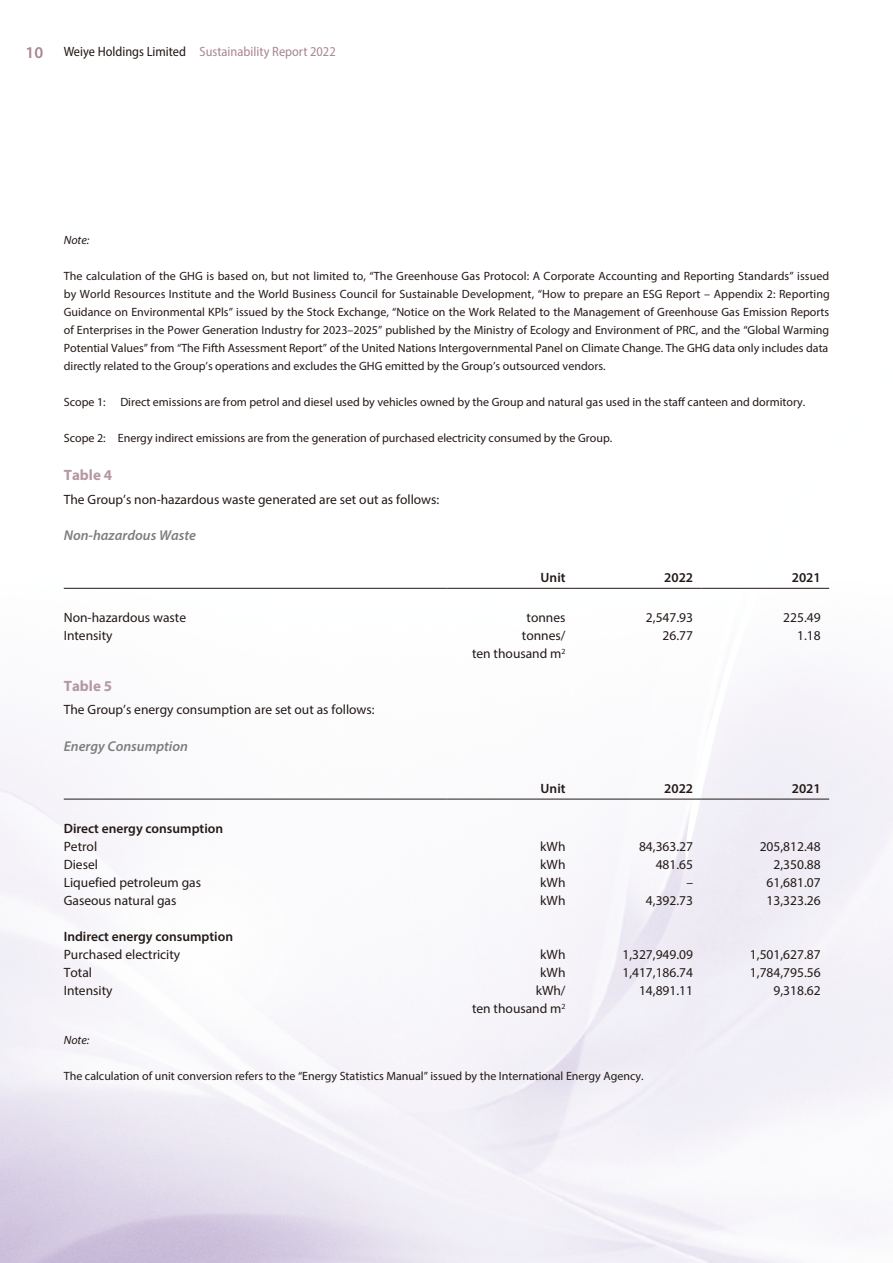
<style>
.page{position:relative;width:893px;height:1263px;background:#fff}
.page>*{position:absolute;margin:0;border:0;box-sizing:border-box;transform-origin:0 0}
.t1{font:700 15px "Myriad Pro";color:#b598a1}
.t2{font:italic 600 14.25px "Myriad Pro";color:#7e7e7e}
.t3{font:13.5px/18px "Myriad Pro";color:#231916;text-align:right}
.t4{font:600 13.5px "Myriad Pro";color:#231916}
.t5{font:semi-condensed 13.5px "Myriad Pro";color:#a88791}
.t6{font:12px/18px "Myriad Pro";color:#231916;text-align:justify}
.t7{font:italic 12px "Myriad Pro";color:#231916}
.s1{font-weight:600;font-stretch:normal;font-size:16.5px}
.s2{color:#231916}
</style>
<div class="page">
<hr style="left:64px;top:588px;width:382px;height:1px;background:#231916">
<hr style="left:446px;top:588px;width:128px;height:1px;background:#231916">
<hr style="left:574px;top:588px;width:128px;height:1px;background:#231916">
<hr style="left:702px;top:588px;width:127px;height:1px;background:#231916">
<hr style="left:64px;top:799px;width:382px;height:1px;background:#231916">
<hr style="left:446px;top:799px;width:128px;height:1px;background:#231916">
<hr style="left:574px;top:799px;width:128px;height:1px;background:#231916">
<hr style="left:702px;top:799px;width:127px;height:1px;background:#231916">
<p class="t5" style="left:26px;top:44px;width:312px"><span class="s1">10</span> <span class="s2">Weiye Holdings Limited</span> Sustainability Report 2022</p>
<p class="t7" style="left:64px;top:232px;width:27px">Note:</p>
<p class="t6" style="left:64px;top:267px;width:767px">The calculation of the GHG is based on, but not limited to, “The Greenhouse Gas Protocol: A Corporate Accounting and Reporting Standards” issued by World Resources Institute and the World Business Council for Sustainable Development, “How to prepare an ESG Report – Appendix 2: Reporting Guidance on Environmental KPls” issued by the Stock Exchange, “Notice on the Work Related to the Management of Greenhouse Gas Emission Reports of Enterprises in the Power Generation Industry for 2023–2025” published by the Ministry of Ecology and Environment of PRC, and the “Global Warming Potential Values” from “The Fifth Assessment Report” of the United Nations Intergovernmental Panel on Climate Change. The GHG data only includes data directly related to the Group’s operations and excludes the GHG emitted by the Group’s outsourced vendors.</p>
<p class="t6" style="left:64px;top:393px;width:743px">Scope 1: Direct emissions are from petrol and diesel used by vehicles owned by the Group and natural gas used in the staff canteen and dormitory.</p>
<p class="t6" style="left:64px;top:429px;width:550px">Scope 2: Energy indirect emissions are from the generation of purchased electricity consumed by the Group.</p>
<p class="t1" style="left:64px;top:466px;width:50px">Table 4</p>
<p class="t3" style="left:64px;top:490px;width:377px">The Group’s non-hazardous waste generated are set out as follows:</p>
<p class="t2" style="left:64px;top:526px;width:134px">Non-hazardous Waste</p>
<p class="t4" style="left:541px;top:569px;width:26px">Unit</p>
<p class="t4" style="left:664px;top:569px;width:30px">2022</p>
<p class="t4" style="left:792px;top:569px;width:30px">2021</p>
<p class="t3" style="left:64px;top:609px;width:124px">Non-hazardous waste</p>
<p class="t3" style="left:527px;top:609px;width:40px">tonnes</p>
<p class="t3" style="left:646px;top:609px;width:49px">2,547.93</p>
<p class="t3" style="left:783px;top:609px;width:39px">225.49</p>
<p class="t3" style="left:64px;top:627px;width:50px">Intensity</p>
<p class="t3" style="left:472px;top:627px;width:95px">tonnes/<br>ten thousand m<sup>2</sup></p>
<p class="t3" style="left:663px;top:627px;width:32px">26.77</p>
<p class="t3" style="left:797px;top:627px;width:25px">1.18</p>
<p class="t1" style="left:64px;top:676px;width:50px">Table 5</p>
<p class="t3" style="left:64px;top:701px;width:312px">The Group’s energy consumption are set out as follows:</p>
<p class="t2" style="left:64px;top:737px;width:126px">Energy Consumption</p>
<p class="t4" style="left:541px;top:780px;width:26px">Unit</p>
<p class="t4" style="left:664px;top:780px;width:30px">2022</p>
<p class="t4" style="left:792px;top:780px;width:30px">2021</p>
<p class="t4" style="left:64px;top:820px;width:161px">Direct energy consumption</p>
<p class="t3" style="left:64px;top:837px;width:35px">Petrol</p>
<p class="t3" style="left:540px;top:837px;width:27px">kWh</p>
<p class="t3" style="left:639px;top:837px;width:56px">84,363.27</p>
<p class="t3" style="left:760px;top:837px;width:62px">205,812.48</p>
<p class="t3" style="left:64px;top:855px;width:36px">Diesel</p>
<p class="t3" style="left:540px;top:855px;width:27px">kWh</p>
<p class="t3" style="left:656px;top:855px;width:39px">481.65</p>
<p class="t3" style="left:773px;top:855px;width:49px">2,350.88</p>
<p class="t3" style="left:64px;top:873px;width:139px">Liquefied petroleum gas</p>
<p class="t3" style="left:540px;top:873px;width:27px">kWh</p>
<p class="t3" style="left:686px;top:873px;width:8px">–</p>
<p class="t3" style="left:767px;top:873px;width:56px">61,681.07</p>
<p class="t3" style="left:64px;top:891px;width:114px">Gaseous natural gas</p>
<p class="t3" style="left:540px;top:891px;width:27px">kWh</p>
<p class="t3" style="left:646px;top:891px;width:49px">4,392.73</p>
<p class="t3" style="left:767px;top:891px;width:56px">13,323.26</p>
<p class="t4" style="left:64px;top:928px;width:171px">Indirect energy consumption</p>
<p class="t3" style="left:64px;top:945px;width:118px">Purchased electricity</p>
<p class="t3" style="left:540px;top:945px;width:27px">kWh</p>
<p class="t3" style="left:622px;top:945px;width:72px">1,327,949.09</p>
<p class="t3" style="left:750px;top:945px;width:72px">1,501,627.87</p>
<p class="t3" style="left:64px;top:963px;width:30px">Total</p>
<p class="t3" style="left:540px;top:963px;width:27px">kWh</p>
<p class="t3" style="left:622px;top:963px;width:72px">1,417,186.74</p>
<p class="t3" style="left:750px;top:963px;width:72px">1,784,795.56</p>
<p class="t3" style="left:64px;top:981px;width:50px">Intensity</p>
<p class="t3" style="left:472px;top:981px;width:95px">kWh/<br>ten thousand m<sup>2</sup></p>
<p class="t3" style="left:639px;top:981px;width:56px">14,891.11</p>
<p class="t3" style="left:773px;top:981px;width:49px">9,318.62</p>
<p class="t7" style="left:64px;top:1032px;width:27px">Note:</p>
<p class="t6" style="left:64px;top:1066px;width:581px">The calculation of unit conversion refers to the “Energy Statistics Manual” issued by the International Energy Agency.</p>
</div>
